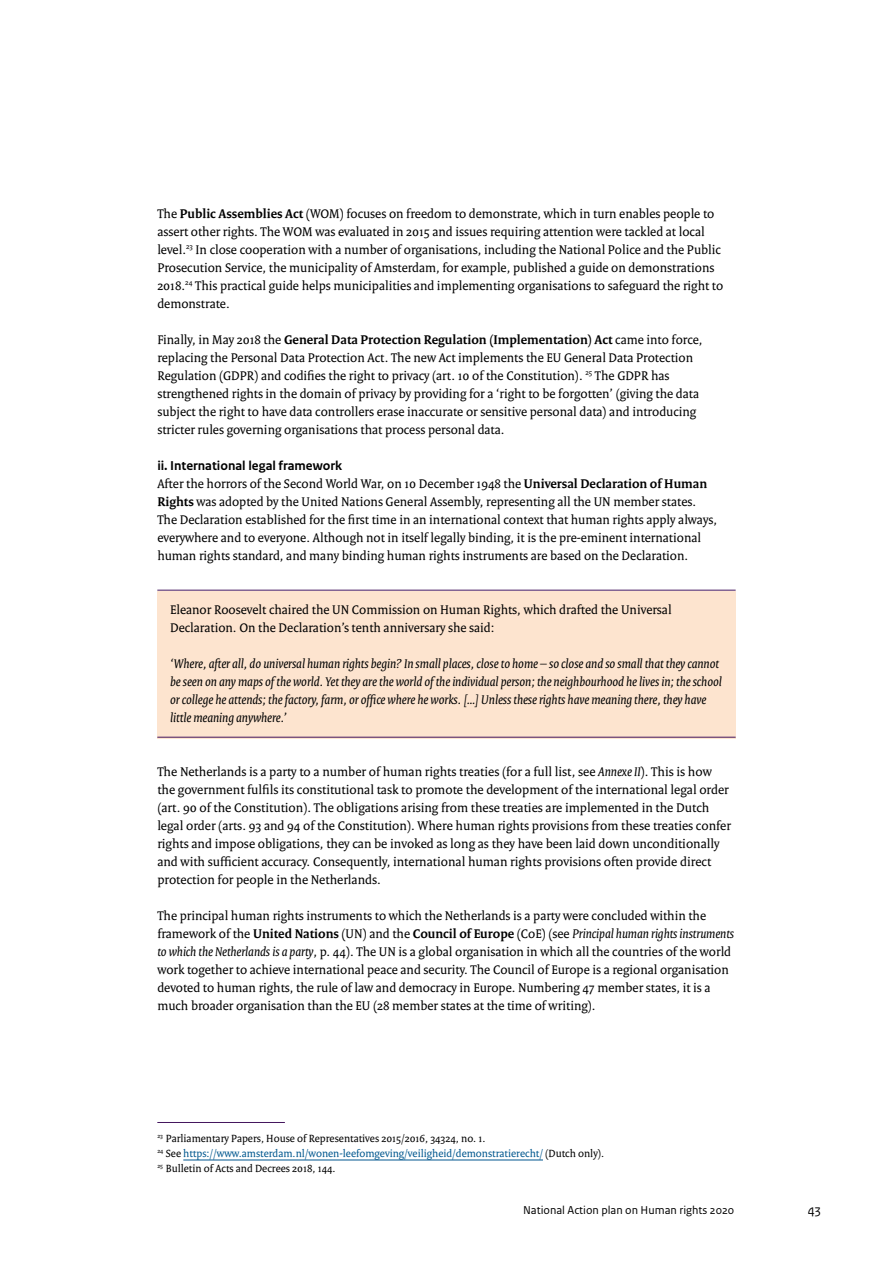
<style>
.page{position:relative;width:893px;height:1263px;background:#fff}
.page>*{position:absolute;margin:0;border:0;box-sizing:border-box;transform-origin:0 0}
._10_RO_Broodtekst_Se{font:13.5px/18px "Rijksoverheid Serif";color:#000}
.INFO_body{font:italic 13.5px/18px "Rijksoverheid Serif";color:#000}
.INFO_body-2{font:13.5px/18px "Rijksoverheid Serif";color:#000}
._07_RO_Tussenkop_San{font:700 13.5px "Rijksoverheid Sans Text";color:#000}
.t1{font:13.5px "Rijksoverheid Sans Text";color:#000}
.t2{font:12px "Rijksoverheid Sans Text";color:#000}
._14_RO_Voetnoot{font:11.25px "Rijksoverheid Serif";color:#000}
._14_RO_Voetnoot-2{font:11.25px "Rijksoverheid Serif";color:#00578e}
.s1{font-weight:700}
.s2{font-style:italic}
.s3{color:#000}
</style>
<div class="page">
<div style="left:157px;top:591px;width:579px;height:147px;background:#fde4cf"></div>
<hr style="left:157px;top:590px;width:579px;height:1px;background:#44165d">
<hr style="left:157px;top:737px;width:579px;height:1px;background:#44165d">
<hr style="left:157px;top:1122px;width:128px;height:1px;background:#44165d">
<hr style="left:183px;top:1160px;width:360px;height:1px;background:#00578e">
<p class="_10_RO_Broodtekst_Se" style="left:157px;top:204px;width:567px">The <span class="s1">Public Assemblies Act</span> (WOM) focuses on freedom to demonstrate, which in turn enables people to assert other rights. The WOM was evaluated in 2015 and issues requiring attention were tackled at local level.<sup>23</sup> In close cooperation with a number of organisations, including the National Police and the Public Prosecution Service, the municipality of Amsterdam, for example, published a guide on demonstrations 2018.<sup>24</sup> This practical guide helps municipalities and implementing organisations to safeguard the right to demonstrate.</p>
<p class="_10_RO_Broodtekst_Se" style="left:157px;top:330px;width:547px">Finally, in May 2018 the <span class="s1">General Data Protection Regulation (Implementation) Act</span> came into force, replacing the Personal Data Protection Act. The new Act implements the EU General Data Protection Regulation (GDPR) and codifies the right to privacy (art. 10 of the Constitution). <sup>25</sup> The GDPR has strengthened rights in the domain of privacy by providing for a ‘right to be forgotten’ (giving the data subject the right to have data controllers erase inaccurate or sensitive personal data) and introducing stricter rules governing organisations that process personal data.</p>
<p class="_07_RO_Tussenkop_San" style="left:157px;top:458px;width:186px">ii. International legal framework</p>
<p class="_10_RO_Broodtekst_Se" style="left:157px;top:474px;width:561px">After the horrors of the Second World War, on 10 December 1948 the <span class="s1">Universal Declaration of Human Rights</span> was adopted by the United Nations General Assembly, representing all the UN member states.<br>The Declaration established for the first time in an international context that human rights apply always, everywhere and to everyone. Although not in itself legally binding, it is the pre-eminent international human rights standard, and many binding human rights instruments are based on the Declaration.</p>
<p class="INFO_body-2" style="left:170px;top:600px;width:503px">Eleanor Roosevelt chaired the UN Commission on Human Rights, which drafted the Universal<br>Declaration. On the Declaration’s tenth anniversary she said:</p>
<p class="INFO_body" style="left:170px;top:654px;width:553px">‘Where, after all, do universal human rights begin? In small places, close to home – so close and so small that they cannot be seen on any maps of the world. Yet they are the world of the individual person; the neighbourhood he lives in; the school or college he attends; the factory, farm, or office where he works. […] Unless these rights have meaning there, they have little meaning anywhere.’</p>
<p class="_10_RO_Broodtekst_Se" style="left:157px;top:762px;width:575px">The Netherlands is a party to a number of human rights treaties (for a full list, see <span class="s2">Annexe II</span>). This is how the government fulfils its constitutional task to promote the development of the international legal order (art. 90 of the Constitution). The obligations arising from these treaties are implemented in the Dutch legal order (arts. 93 and 94 of the Constitution). Where human rights provisions from these treaties confer rights and impose obligations, they can be invoked as long as they have been laid down unconditionally and with sufficient accuracy. Consequently, international human rights provisions often provide direct protection for people in the Netherlands.</p>
<p class="_10_RO_Broodtekst_Se" style="left:157px;top:906px;width:578px">The principal human rights instruments to which the Netherlands is a party were concluded within the framework of the <span class="s1">United Nations</span> (UN) and the <span class="s1">Council of Europe</span> (CoE) (see <span class="s2">Principal human rights instruments to which the Netherlands is a party</span>, p. 44). The UN is a global organisation in which all the countries of the world work together to achieve international peace and security. The Council of Europe is a regional organisation devoted to human rights, the rule of law and democracy in Europe. Numbering 47 member states, it is a much broader organisation than the EU (28 member states at the time of writing).</p>
<p class="_14_RO_Voetnoot" style="left:157px;top:1131px;width:330px"><sup>23</sup> Parliamentary Papers, House of Representatives 2015/2016, 34324, no. 1.</p>
<p class="_14_RO_Voetnoot-2" style="left:157px;top:1146px;width:448px"><sup>24</sup> <span class="s3">See</span> https://www.amsterdam.nl/wonen-leefomgeving/veiligheid/demonstratierecht/ <span class="s3">(Dutch only).</span></p>
<p class="_14_RO_Voetnoot" style="left:157px;top:1161px;width:180px"><sup>25</sup> Bulletin of Acts and Decrees 2018, 144.</p>
<p class="t2" style="left:523px;top:1203px;width:213px">National Action plan on Human rights 2020</p>
<p class="t1" style="left:808px;top:1202px;width:15px">43</p>
</div>
